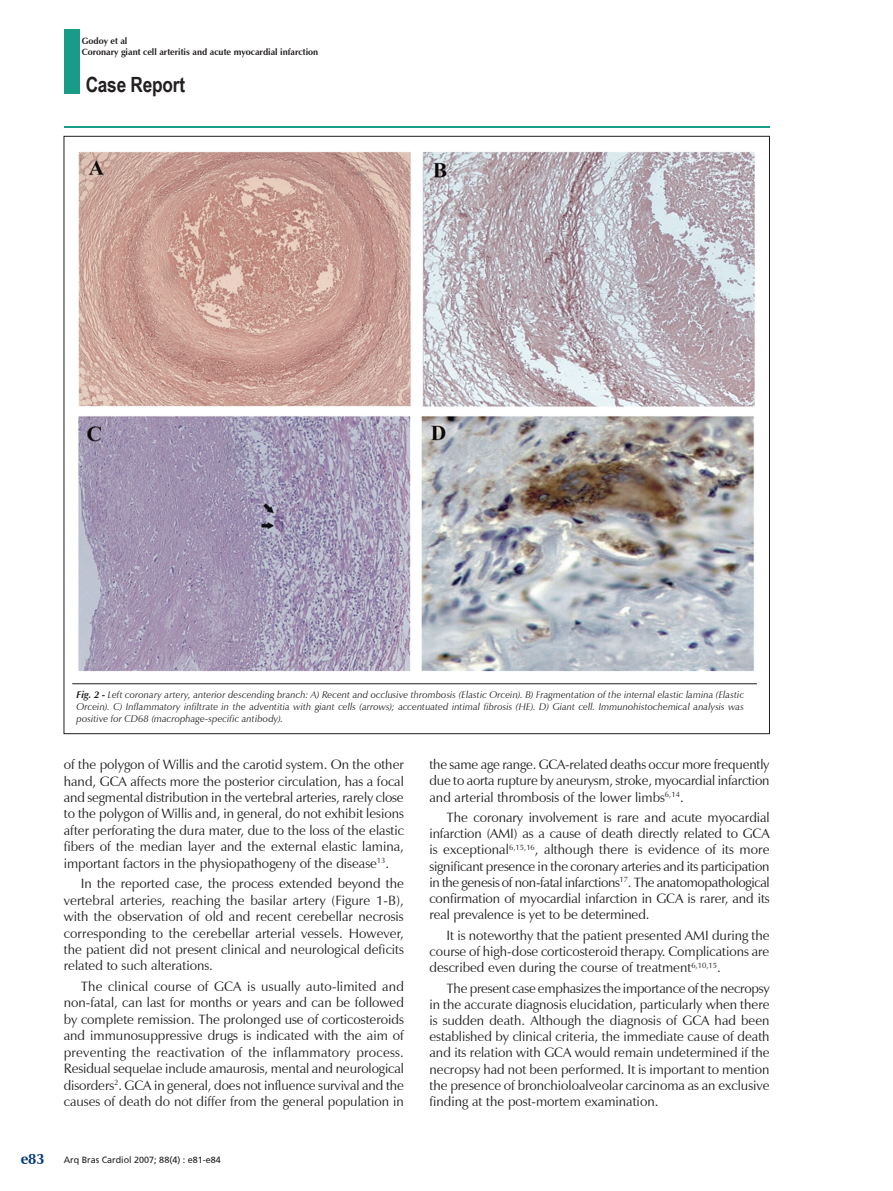
<style>
.page{position:relative;width:893px;height:1191px;background:#fff}
.page>*{position:absolute;margin:0;border:0;box-sizing:border-box;transform-origin:0 0}
.t1{font:700 21px "Arial Narrow";letter-spacing:-.01em;color:#231f20}
.t2{font:700 15px "Zapf Humanist 601 BT";color:#013775}
.Texto{font:13.5px/16.4px "Zapf Humanist 601 BT";color:#231f20;text-align:justify}
._04_FIGURA_ref__bold{font:italic 9.75px/11.7px "Zapf Humanist 601 BT";letter-spacing:.01em;color:#231f20;text-align:justify}
.t3{font:700 9px "Zapf Humanist 601 BT";color:#231f20}
.t4{font:9px "Frutiger";color:#231f20}
.s1{font-weight:700}
</style>
<div class="page">
<hr style="left:64px;top:126px;width:706px;height:2px;background:#189c88">
<div style="left:64px;top:29px;width:16px;height:65px;background:#189c88"></div>
<hr style="left:72px;top:683px;width:685px;height:1px;background:#231f20">
<img style="left:78px;top:151px;width:677px;height:520px">
<p class="t3" style="left:82px;top:36px;width:47px">Godoy et al</p>
<p class="t3" style="left:82px;top:47px;width:238px">Coronary giant cell arteritis and acute myocardial infarction</p>
<h1 class="t1" style="left:86px;top:68px;width:101px">Case Report</h1>
<p class="t2" style="left:21px;top:1149px;width:26px">e83</p>
<p class="_04_FIGURA_ref__bold" style="left:77px;top:689px;width:669px"><span class="s1">Fig. 2 -</span> Left coronary artery, anterior descending branch: A) Recent and occlusive thrombosis (Elastic Orcein). B) Fragmentation of the internal elastic lamina (Elastic Orcein). C) Inflammatory infiltrate in the adventitia with giant cells (arrows); accentuated intimal fibrosis (HE). D) Giant cell. Immunohistochemical analysis was positive for CD68 (macrophage-specific antibody).</p>
<p class="Texto" style="left:64px;top:756px;width:342px">of the polygon of Willis and the carotid system. On the other hand, GCA affects more the posterior circulation, has a focal and segmental distribution in the vertebral arteries, rarely close to the polygon of Willis and, in general, do not exhibit lesions after perforating the dura mater, due to the loss of the elastic fibers of the median layer and the external elastic lamina, important factors in the physiopathogeny of the disease<sup>13</sup>.</p>
<p class="Texto" style="left:64px;top:875px;width:342px;text-indent:17px">In the reported case, the process extended beyond the vertebral arteries, reaching the basilar artery (Figure 1-B), with the observation of old and recent cerebellar necrosis corresponding to the cerebellar arterial vessels. However, the patient did not present clinical and neurological deficits related to such alterations.</p>
<p class="Texto" style="left:64px;top:978px;width:342px;text-indent:17px">The clinical course of GCA is usually auto-limited and non-fatal, can last for months or years and can be followed by complete remission. The prolonged use of corticosteroids and immunosuppressive drugs is indicated with the aim of preventing the reactivation of the inflammatory process.<br>Residual sequelae include amaurosis, mental and neurological disorders<sup>2</sup>. GCA in general, does not influence survival and the causes of death do not differ from the general population in</p>
<p class="t4" style="left:64px;top:1154px;width:159px">Arq Bras Cardiol 2007; 88(4) : e81-e84</p>
<p class="Texto" style="left:429px;top:756px;width:342px">the same age range. GCA-related deaths occur more frequently due to aorta rupture by aneurysm, stroke, myocardial infarction and arterial thrombosis of the lower limbs<sup>6,14</sup>.</p>
<p class="Texto" style="left:429px;top:809px;width:342px;text-indent:17px">The coronary involvement is rare and acute myocardial infarction (AMI) as a cause of death directly related to GCA is exceptional<sup>6,15,16</sup>, although there is evidence of its more significant presence in the coronary arteries and its participation in the genesis of non-fatal infarctions<sup>17</sup>. The anatomopathological confirmation of myocardial infarction in GCA is rarer, and its real prevalence is yet to be determined.</p>
<p class="Texto" style="left:429px;top:927px;width:342px;text-indent:17px">It is noteworthy that the patient presented AMI during the course of high-dose corticosteroid therapy. Complications are described even during the course of treatment<sup>6,10,15</sup>.</p>
<p class="Texto" style="left:429px;top:979px;width:342px;text-indent:17px">The present case emphasizes the importance of the necropsy in the accurate diagnosis elucidation, particularly when there is sudden death. Although the diagnosis of GCA had been established by clinical criteria, the immediate cause of death and its relation with GCA would remain undetermined if the necropsy had not been performed. It is important to mention the presence of bronchioloalveolar carcinoma as an exclusive finding at the post-mortem examination.</p>
</div>
